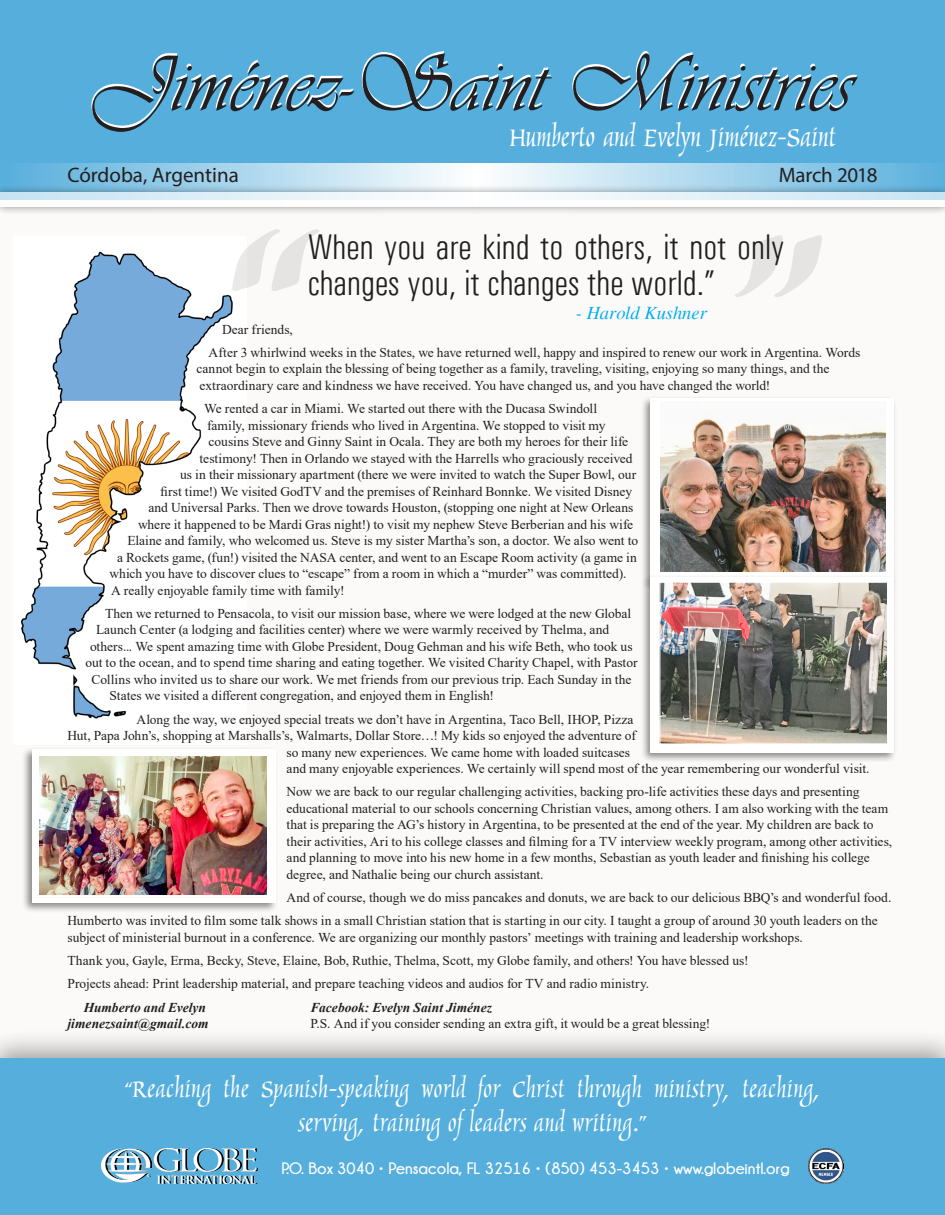
<style>
.page{position:relative;width:945px;height:1215px;background:#fff}
.page>*{position:absolute;margin:0;border:0;box-sizing:border-box;transform-origin:0 0}
.t1{font:82.5px "Vivaldii";color:#231f20}
.t2{font:36px "Marigold";color:#fff}
.t3{font:300 condensed 35.85px/35.8px "Univers";color:#231f20}
.t4{font:33.15px/34.5px "Marigold";letter-spacing:.01em;color:#fff;text-align:center}
.t5{font:21px "Myriad Pro";letter-spacing:-.005em;color:#231f20}
.t6{font:italic 18.45px "Times";color:#00aeef}
.t7{font:700 16.5px "Champagne&Limousines";color:#fff}
.t8{font:13.5px/16.5px "Times New Roman";color:#231f20}
.t9{font:italic 700 13.5px "Times New Roman";color:#231f20}
</style>
<div class="page">
<div style="left:0;top:195px;width:945px;height:996px;background:#fcfaf9"></div>
<img style="left:21px;top:251px;width:212px;height:468px">
<div style="left:0;top:0;width:945px;height:200px;background:#55aedc"></div>
<svg style="left:27px;top:163px;width:899px;height:22px;background:#afd8ee"></svg>
<div style="left:0;top:185px;width:945px;height:30px;background:#231f20;opacity:.75"></div>
<svg style="left:0;top:193px;width:945px;height:14px"></svg>
<svg style="left:232px;top:229px;width:87px;height:62px"></svg>
<svg style="left:735px;top:235px;width:87px;height:62px"></svg>
<div style="left:641px;top:396px;width:256px;height:195px;background:#231f20;opacity:.5"></div>
<div style="left:650px;top:398px;width:244px;height:182px;background:#fff"></div>
<div style="left:641px;top:575px;width:256px;height:188px;background:#231f20;opacity:.5"></div>
<div style="left:650px;top:577px;width:244px;height:175px;background:#fff"></div>
<img style="left:661px;top:418px;width:224px;height:153px">
<img style="left:661px;top:584px;width:225px;height:159px">
<div style="left:659px;top:582px;width:229px;height:163px;border:1px solid #fff"></div>
<div style="left:0;top:1029px;width:945px;height:186px;background:#231f20;opacity:.42"></div>
<div style="left:0;top:1059px;width:945px;height:156px;background:#55aedc"></div>
<img style="left:809px;top:1149px;width:34px;height:34px">
<img style="left:102px;top:1148px;width:154px;height:35px">
<div style="left:22px;top:747px;width:257px;height:166px;background:#231f20;opacity:.5"></div>
<div style="left:32px;top:749px;width:243px;height:154px;background:#fff"></div>
<img style="left:40px;top:757px;width:226px;height:138px">
<p class="t1" style="left:94px;top:36px;width:760px">Jiménez-Saint Ministries</p>
<p class="t5" style="left:68px;top:162px;width:173px">Córdoba, Argentina</p>
<p class="t5" style="left:779px;top:162px;width:100px">March 2018</p>
<p class="t2" style="left:509px;top:116px;width:328px">Humberto and Evelyn Jiménez-Saint</p>
<p class="t3" style="left:308px;top:229px;width:478px">When you are kind to others, it not only changes you, it changes the world.”</p>
<p class="t6" style="left:576px;top:302px;width:132px">- Harold Kushner</p>
<p class="t8" style="left:222px;top:321px;width:73px">Dear friends,</p>
<p class="t8" style="left:196px;top:344px;width:666px;text-indent:12px">After 3 whirlwind weeks in the States, we have returned well, happy and inspired to renew our work in Argentina. Words cannot begin to explain the blessing of being together as a family, traveling, visiting, enjoying so many things, and the extraordinary care and kindness we have received. You have changed us, and you have changed the world!</p>
<p class="t8" style="left:204px;top:400px;width:395px">We rented a car in Miami. We started out there with the Ducasa Swindoll</p>
<p class="t8" style="left:207px;top:417px;width:400px">family, missionary friends who lived in Argentina. We stopped to visit my</p>
<p class="t8" style="left:208px;top:433px;width:421px">cousins Steve and Ginny Saint in Ocala. They are both my heroes for their life</p>
<p class="t8" style="left:200px;top:450px;width:435px">testimony! Then in Orlando we stayed with the Harrells who graciously received</p>
<p class="t8" style="left:180px;top:466px;width:458px">us in their missionary apartment (there we were invited to watch the Super Bowl, our</p>
<p class="t8" style="left:160px;top:483px;width:473px">first time!) We visited GodTV and the premises of Reinhard Bonnke. We visited Disney</p>
<p class="t8" style="left:148px;top:499px;width:487px">and Universal Parks. Then we drove towards Houston, (stopping one night at New Orleans</p>
<p class="t8" style="left:138px;top:516px;width:497px">where it happened to be Mardi Gras night!) to visit my nephew Steve Berberian and his wife</p>
<p class="t8" style="left:128px;top:532px;width:512px">Elaine and family, who welcomed us. Steve is my sister Martha’s son, a doctor. We also went to</p>
<p class="t8" style="left:117px;top:549px;width:521px">a Rockets game, (fun!) visited the NASA center, and went to an Escape Room activity (a game in</p>
<p class="t8" style="left:110px;top:565px;width:518px">which you have to discover clues to “escape” from a room in which a “murder” was committed).</p>
<p class="t8" style="left:111px;top:582px;width:235px">A really enjoyable family time with family!</p>
<p class="t8" style="left:105px;top:605px;width:528px">Then we returned to Pensacola, to visit our mission base, where we were lodged at the new Global</p>
<p class="t8" style="left:96px;top:621px;width:515px">Launch Center (a lodging and facilities center) where we were warmly received by Thelma, and</p>
<p class="t8" style="left:90px;top:638px;width:544px">others... We spent amazing time with Globe President, Doug Gehman and his wife Beth, who took us</p>
<p class="t8" style="left:86px;top:654px;width:554px">out to the ocean, and to spend time sharing and eating together. We visited Charity Chapel, with Pastor</p>
<p class="t8" style="left:92px;top:671px;width:541px">Collins who invited us to share our work. We met friends from our previous trip. Each Sunday in the</p>
<p class="t8" style="left:110px;top:687px;width:386px">States we visited a different congregation, and enjoyed them in English!</p>
<p class="t8" style="left:136px;top:711px;width:498px">Along the way, we enjoyed special treats we don’t have in Argentina, Taco Bell, IHOP, Pizza</p>
<p class="t8" style="left:68px;top:727px;width:570px">Hut, Papa John’s, shopping at Marshalls’s, Walmarts, Dollar Store…! My kids so enjoyed the adventure of</p>
<p class="t8" style="left:287px;top:744px;width:345px">so many new experiences. We came home with loaded suitcases</p>
<p class="t8" style="left:287px;top:760px;width:584px">and many enjoyable experiences. We certainly will spend most of the year remembering our wonderful visit.</p>
<p class="t8" style="left:287px;top:783px;width:607px">Now we are back to our regular challenging activities, backing pro-life activities these days and presenting educational material to our schools concerning Christian values, among others. I am also working with the team that is preparing the AG’s history in Argentina, to be presented at the end of the year. My children are back to their activities, Ari to his college classes and filming for a TV interview weekly program, among other activities, and planning to move into his new home in a few months, Sebastian as youth leader and finishing his college degree, and Nathalie being our church assistant.</p>
<p class="t8" style="left:287px;top:889px;width:606px">And of course, though we do miss pancakes and donuts, we are back to our delicious BBQ’s and wonderful food.</p>
<p class="t8" style="left:68px;top:912px;width:812px">Humberto was invited to film some talk shows in a small Christian station that is starting in our city. I taught a group of around 30 youth leaders on the subject of ministerial burnout in a conference. We are organizing our monthly pastors’ meetings with training and leadership workshops.</p>
<p class="t8" style="left:68px;top:952px;width:683px">Thank you, Gayle, Erma, Becky, Steve, Elaine, Bob, Ruthie, Thelma, Scott, my Globe family, and others! You have blessed us!</p>
<p class="t8" style="left:68px;top:975px;width:583px">Projects ahead: Print leadership material, and prepare teaching videos and audios for TV and radio ministry.</p>
<p class="t9" style="left:84px;top:998px;width:124px">Humberto and Evelyn</p>
<p class="t9" style="left:68px;top:1014px;width:143px">jimenezsaint@gmail.com</p>
<p class="t9" style="left:310px;top:998px;width:183px">Facebook: Evelyn Saint Jiménez</p>
<p class="t8" style="left:310px;top:1015px;width:401px">P.S. And if you consider sending an extra gift, it would be a great blessing!</p>
<p class="t4" style="left:124px;top:1071px;width:698px">“Reaching the Spanish-speaking world for Christ through ministry, teaching, serving, training of leaders and writing.”</p>
<p class="t7" style="left:282px;top:1160px;width:510px">P.O. Box 3040 • Pensacola, FL 32516 • (850) 453-3453 • www.globeintl.org</p>
</div>
